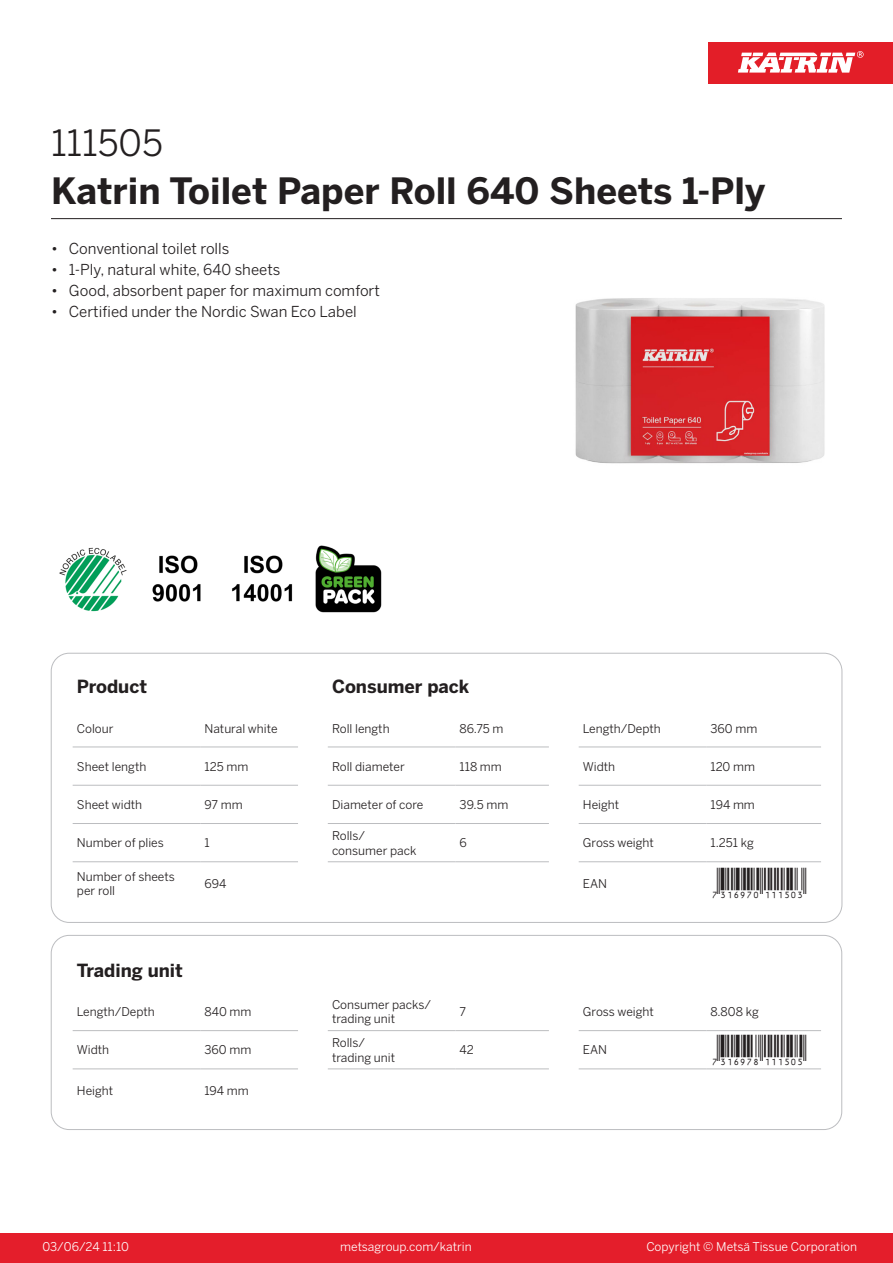
<style>
.page{position:relative;width:893px;height:1263px;background:#fff}
.page>*{position:absolute;margin:0;border:0;box-sizing:border-box;transform-origin:0 0}
.Product_Name{font:700 36px "Benton Sans";color:#231f20}
.External_material_co{font:36px "Benton Sans";color:#231f20}
.T_EAN{font:30px "Viisas EAN Matala";color:#231f20}
.T_TableHeader{font:700 18px "Benton Sans";color:#231f20}
.MarketingBullets{font:15px "Benton Sans";color:#231f20}
.T_TableBody{font:12px/14.4px "Benton Sans";color:#231f20}
.t1{font:12px "Benton Sans";color:#fff}
</style>
<div class="page">
<div style="left:0;top:1233px;width:893px;height:30px;background:#e41e2b"></div>
<div style="left:708px;top:43px;width:185px;height:41px;background:#e31e28"></div>
<svg style="left:738px;top:51px;width:126px;height:22px"></svg>
<hr style="left:73px;top:747px;width:127px;height:1px;background:#bcbdc0">
<hr style="left:200px;top:747px;width:98px;height:1px;background:#bcbdc0">
<hr style="left:328px;top:747px;width:127px;height:1px;background:#bcbdc0">
<hr style="left:455px;top:747px;width:94px;height:1px;background:#bcbdc0">
<hr style="left:579px;top:747px;width:127px;height:1px;background:#bcbdc0">
<hr style="left:706px;top:747px;width:115px;height:1px;background:#bcbdc0">
<hr style="left:73px;top:785px;width:127px;height:1px;background:#bcbdc0">
<hr style="left:200px;top:785px;width:98px;height:1px;background:#bcbdc0">
<hr style="left:328px;top:785px;width:127px;height:1px;background:#bcbdc0">
<hr style="left:455px;top:785px;width:94px;height:1px;background:#bcbdc0">
<hr style="left:579px;top:785px;width:127px;height:1px;background:#bcbdc0">
<hr style="left:706px;top:785px;width:115px;height:1px;background:#bcbdc0">
<hr style="left:73px;top:823px;width:127px;height:1px;background:#bcbdc0">
<hr style="left:200px;top:823px;width:98px;height:1px;background:#bcbdc0">
<hr style="left:328px;top:823px;width:127px;height:1px;background:#bcbdc0">
<hr style="left:455px;top:823px;width:94px;height:1px;background:#bcbdc0">
<hr style="left:579px;top:823px;width:127px;height:1px;background:#bcbdc0">
<hr style="left:706px;top:823px;width:115px;height:1px;background:#bcbdc0">
<hr style="left:73px;top:861px;width:127px;height:1px;background:#bcbdc0">
<hr style="left:200px;top:861px;width:98px;height:1px;background:#bcbdc0">
<hr style="left:328px;top:861px;width:127px;height:1px;background:#bcbdc0">
<hr style="left:455px;top:861px;width:94px;height:1px;background:#bcbdc0">
<hr style="left:579px;top:861px;width:127px;height:1px;background:#bcbdc0">
<hr style="left:706px;top:861px;width:115px;height:1px;background:#bcbdc0">
<hr style="left:73px;top:1030px;width:127px;height:1px;background:#bcbdc0">
<hr style="left:200px;top:1030px;width:98px;height:1px;background:#bcbdc0">
<hr style="left:328px;top:1030px;width:127px;height:1px;background:#bcbdc0">
<hr style="left:455px;top:1030px;width:94px;height:1px;background:#bcbdc0">
<hr style="left:579px;top:1030px;width:127px;height:1px;background:#bcbdc0">
<hr style="left:706px;top:1030px;width:115px;height:1px;background:#bcbdc0">
<hr style="left:73px;top:1069px;width:127px;height:1px;background:#bcbdc0">
<hr style="left:200px;top:1069px;width:98px;height:1px;background:#bcbdc0">
<hr style="left:328px;top:1069px;width:127px;height:1px;background:#bcbdc0">
<hr style="left:455px;top:1069px;width:94px;height:1px;background:#bcbdc0">
<hr style="left:579px;top:1069px;width:127px;height:1px;background:#bcbdc0">
<hr style="left:706px;top:1069px;width:115px;height:1px;background:#bcbdc0">
<div style="left:51px;top:935px;width:791px;height:195px;border:1px solid #bcbdc0;border-radius:18px"></div>
<img style="left:575px;top:298px;width:250px;height:166px">
<img style="left:59px;top:547px;width:68px;height:65px">
<img style="left:152px;top:555px;width:49px;height:47px">
<img style="left:232px;top:555px;width:61px;height:47px">
<img style="left:315px;top:545px;width:67px;height:68px">
<hr style="left:51px;top:218px;width:791px;height:1px;background:#231f20">
<p class="External_material_co" style="left:51px;top:121px;width:114px">111505</p>
<p class="Product_Name" style="left:51px;top:168px;width:716px">Katrin Toilet Paper Roll 640 Sheets 1-Ply</p>
<p class="MarketingBullets" style="left:51px;top:239px;width:180px">• Conventional toilet rolls</p>
<p class="MarketingBullets" style="left:51px;top:260px;width:231px">• 1-Ply, natural white, 640 sheets</p>
<p class="MarketingBullets" style="left:51px;top:281px;width:331px">• Good, absorbent paper for maximum comfort</p>
<p class="MarketingBullets" style="left:51px;top:302px;width:307px">• Certified under the Nordic Swan Eco Label</p>
<p class="T_TableHeader" style="left:77px;top:675px;width:72px">Product</p>
<p class="T_TableHeader" style="left:332px;top:675px;width:139px">Consumer pack</p>
<p class="T_TableBody" style="left:77px;top:721px;width:38px">Colour</p>
<p class="T_TableBody" style="left:204px;top:721px;width:75px">Natural white</p>
<p class="T_TableBody" style="left:332px;top:721px;width:59px">Roll length</p>
<p class="T_TableBody" style="left:460px;top:721px;width:45px">86.75 m</p>
<p class="T_TableBody" style="left:583px;top:721px;width:79px">Length/Depth</p>
<p class="T_TableBody" style="left:710px;top:721px;width:48px">360 mm</p>
<p class="T_TableBody" style="left:77px;top:759px;width:71px">Sheet length</p>
<p class="T_TableBody" style="left:204px;top:759px;width:45px">125 mm</p>
<p class="T_TableBody" style="left:332px;top:759px;width:74px">Roll diameter</p>
<p class="T_TableBody" style="left:460px;top:759px;width:44px">118 mm</p>
<p class="T_TableBody" style="left:583px;top:759px;width:34px">Width</p>
<p class="T_TableBody" style="left:710px;top:759px;width:46px">120 mm</p>
<p class="T_TableBody" style="left:77px;top:797px;width:67px">Sheet width</p>
<p class="T_TableBody" style="left:204px;top:797px;width:40px">97 mm</p>
<p class="T_TableBody" style="left:332px;top:797px;width:93px">Diameter of core</p>
<p class="T_TableBody" style="left:460px;top:797px;width:50px">39.5 mm</p>
<p class="T_TableBody" style="left:583px;top:797px;width:38px">Height</p>
<p class="T_TableBody" style="left:710px;top:797px;width:46px">194 mm</p>
<p class="T_TableBody" style="left:77px;top:836px;width:88px">Number of plies</p>
<p class="T_TableBody" style="left:204px;top:836px;width:7px">1</p>
<p class="T_TableBody" style="left:332px;top:829px;width:35px">Rolls/</p>
<p class="T_TableBody" style="left:332px;top:843px;width:86px">consumer pack</p>
<p class="T_TableBody" style="left:460px;top:836px;width:9px">6</p>
<p class="T_TableBody" style="left:583px;top:836px;width:72px">Gross weight</p>
<p class="T_TableBody" style="left:710px;top:836px;width:45px">1.251 kg</p>
<p class="T_TableBody" style="left:77px;top:869px;width:99px">Number of sheets per roll</p>
<p class="T_TableBody" style="left:204px;top:876px;width:23px">694</p>
<p class="T_TableBody" style="left:583px;top:876px;width:26px">EAN</p>
<p class="T_EAN" style="left:710px;top:868px;width:97px">*7316970111503*</p>
<p class="T_TableHeader" style="left:77px;top:959px;width:108px">Trading unit</p>
<p class="T_TableBody" style="left:77px;top:1005px;width:79px">Length/Depth</p>
<p class="T_TableBody" style="left:204px;top:1005px;width:49px">840 mm</p>
<p class="T_TableBody" style="left:332px;top:997px;width:100px">Consumer packs/ trading unit</p>
<p class="T_TableBody" style="left:460px;top:1005px;width:8px">7</p>
<p class="T_TableBody" style="left:583px;top:1005px;width:72px">Gross weight</p>
<p class="T_TableBody" style="left:710px;top:1005px;width:50px">8.808 kg</p>
<p class="T_TableBody" style="left:77px;top:1043px;width:34px">Width</p>
<p class="T_TableBody" style="left:204px;top:1043px;width:48px">360 mm</p>
<p class="T_TableBody" style="left:460px;top:1043px;width:16px">42</p>
<p class="T_TableBody" style="left:583px;top:1043px;width:26px">EAN</p>
<p class="T_EAN" style="left:710px;top:1034px;width:97px">*7316978111505*</p>
<p class="T_TableBody" style="left:332px;top:1036px;width:35px">Rolls/</p>
<p class="T_TableBody" style="left:332px;top:1050px;width:65px">trading unit</p>
<p class="T_TableBody" style="left:77px;top:1083px;width:38px">Height</p>
<p class="T_TableBody" style="left:204px;top:1083px;width:46px">194 mm</p>
<p class="t1" style="left:43px;top:1239px;width:88px">03/06/24 11:10</p>
<p class="t1" style="left:340px;top:1239px;width:133px">metsagroup.com/katrin</p>
<p class="t1" style="left:646px;top:1239px;width:212px">Copyright © Metsä Tissue Corporation</p>
</div>
